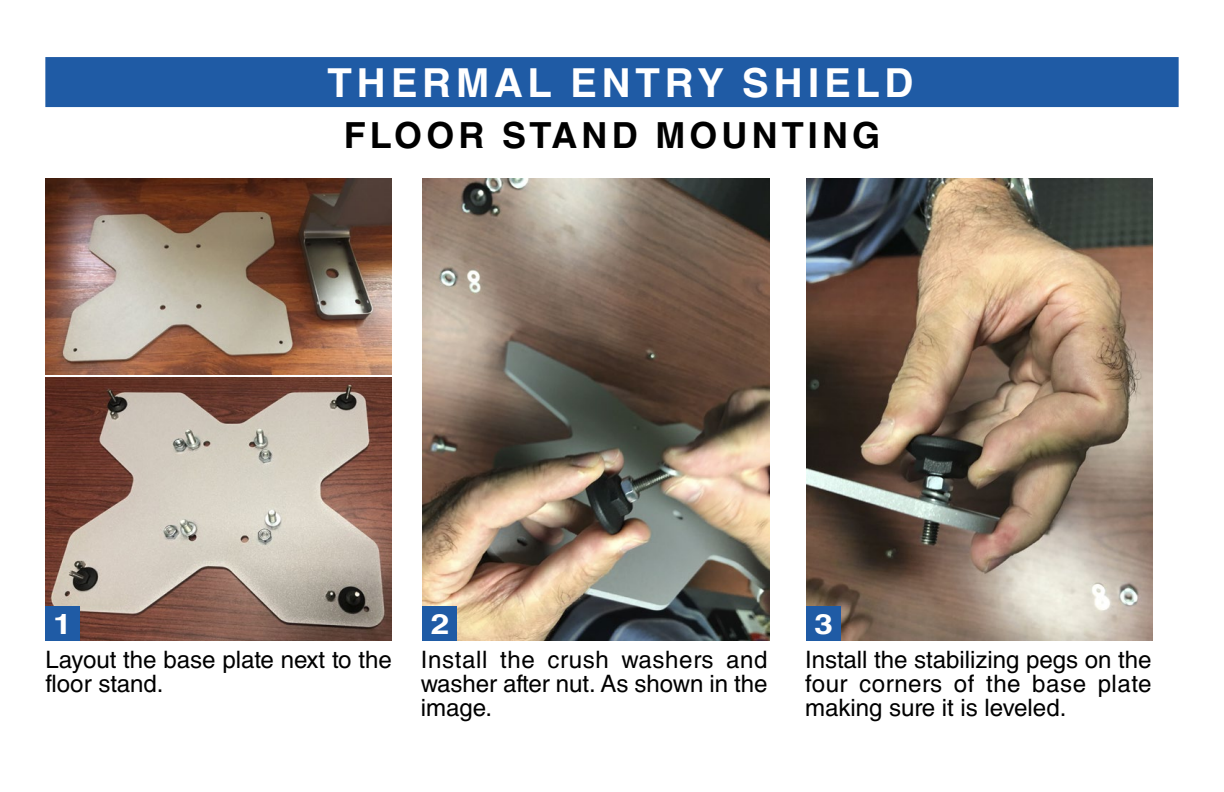
<style>
.page{position:relative;width:1224px;height:792px;background:#fff}
.page>*{position:absolute;margin:0;border:0;box-sizing:border-box;transform-origin:0 0}
.t1{font:700 40px "Helvetica C";letter-spacing:.12em;color:#fff}
.t2{font:700 36px "Helvetica C";letter-spacing:.115em;color:#000}
.t3{font:700 28px "Helvetica C";color:#fff;scale:1.2 1}
.t4{font:24px/24px "Helvetica C";color:#000;text-align:justify}
</style>
<div class="page">
<div style="left:45px;top:57px;width:1134px;height:50px;background:#1f5ba5"></div>
<img style="left:423px;top:179px;width:346px;height:462px">
<div style="left:423px;top:607px;width:34px;height:34px;background:#1f5ba5"></div>
<img style="left:806px;top:179px;width:347px;height:462px">
<div style="left:806px;top:607px;width:34px;height:34px;background:#1f5ba5"></div>
<img style="left:45px;top:377px;width:347px;height:264px">
<img style="left:45px;top:179px;width:347px;height:195px">
<div style="left:45px;top:607px;width:34px;height:34px;background:#1f5ba5"></div>
<h1 class="t1" style="left:328px;top:60px;width:587px">THERMAL ENTRY SHIELD</h1>
<h2 class="t2" style="left:344px;top:114px;width:538px">FLOOR STAND MOUNTING</h2>
<p class="t3" style="left:53px;top:608px;width:17px">1</p>
<p class="t4" style="left:45px;top:648px;width:348px">Layout the base plate next to the floor stand.</p>
<p class="t3" style="left:430px;top:608px;width:17px">2</p>
<p class="t4" style="left:421px;top:648px;width:348px">Install the crush washers and washer after nut. As shown in the image.</p>
<p class="t3" style="left:814px;top:608px;width:17px">3</p>
<p class="t4" style="left:805px;top:648px;width:348px">Install the stabilizing pegs on the four corners of the base plate making sure it is leveled.</p>
</div>
